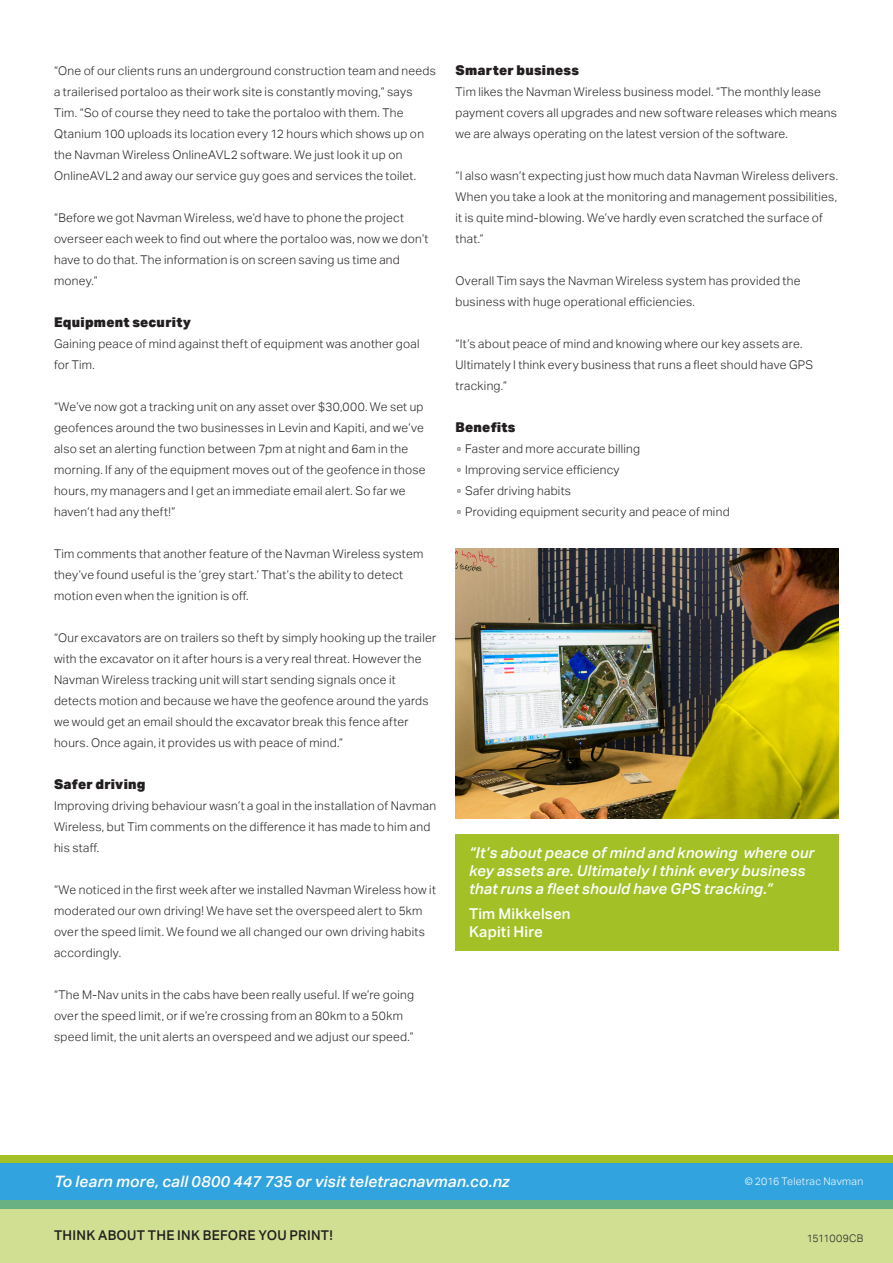
<style>
.page{position:relative;width:893px;height:1263px;background:#fff}
.page>*{position:absolute;margin:0;border:0;box-sizing:border-box;transform-origin:0 0}
.t1{font:italic 500 15.75px "Aktiv Grotesk";letter-spacing:.01em;color:#fff}
.CsStdy-CallOut{font:italic 500 15px/18px "Aktiv Grotesk";letter-spacing:.01em;color:#fff}
.CsStdy-CallOut-2{font:500 15px/18px "Aktiv Grotesk";letter-spacing:.015em;color:#fff}
.CsStdy-Subhead{font:900 13.5px "Aktiv Grotesk";letter-spacing:.02em;color:#231f20}
.t2{font:500 13.5px "Aktiv Grotesk";letter-spacing:.02em;color:#231f20}
.CsStdy-Body_Copy{font:300 12px/21px "Aktiv Grotesk";letter-spacing:.025em;color:#231f20}
.folio-Locations{font:300 10.5px "Aktiv Grotesk";letter-spacing:.03em;color:#fff}
.t3{font:300 10.5px "Aktiv Grotesk";letter-spacing:-.005em;color:#231f20}
</style>
<div class="page">
<img style="left:455px;top:549px;width:384px;height:270px">
<div style="left:455px;top:834px;width:384px;height:116px;background:#a3c027"></div>
<div style="left:0;top:1162px;width:893px;height:47px;background:#31a3de"></div>
<svg style="left:0;top:1200px;width:893px;height:63px;fill:#d1df93"></svg>
<div style="left:0;top:1155px;width:893px;height:7px;background:#a3c027"></div>
<p class="CsStdy-Body_Copy" style="left:54px;top:60px;width:383px">“One of our clients runs an underground construction team and needs a trailerised portaloo as their work site is constantly moving,” says Tim. “So of course they need to take the portaloo with them. The Qtanium 100 uploads its location every 12 hours which shows up on the Navman Wireless OnlineAVL2 software. We just look it up on OnlineAVL2 and away our service guy goes and services the toilet.</p>
<p class="CsStdy-Body_Copy" style="left:54px;top:207px;width:376px">“Before we got Navman Wireless, we’d have to phone the project overseer each week to find out where the portaloo was, now we don’t have to do that. The information is on screen saving us time and money.”</p>
<p class="CsStdy-Subhead" style="left:54px;top:313px;width:139px">Equipment security</p>
<p class="CsStdy-Body_Copy" style="left:54px;top:333px;width:367px">Gaining peace of mind against theft of equipment was another goal for Tim.</p>
<p class="CsStdy-Body_Copy" style="left:54px;top:396px;width:373px">“We’ve now got a tracking unit on any asset over $30,000. We set up geofences around the two businesses in Levin and Kapiti, and we’ve also set an alerting function between 7pm at night and 6am in the morning. If any of the equipment moves out of the geofence in those hours, my managers and I get an immediate email alert. So far we haven’t had any theft!”</p>
<p class="CsStdy-Body_Copy" style="left:54px;top:543px;width:371px">Tim comments that another feature of the Navman Wireless system they’ve found useful is the ‘grey start.’ That’s the ability to detect motion even when the ignition is off.</p>
<p class="CsStdy-Body_Copy" style="left:54px;top:627px;width:384px">“Our excavators are on trailers so theft by simply hooking up the trailer with the excavator on it after hours is a very real threat. However the Navman Wireless tracking unit will start sending signals once it detects motion and because we have the geofence around the yards we would get an email should the excavator break this fence after hours. Once again, it provides us with peace of mind.”</p>
<p class="CsStdy-Subhead" style="left:54px;top:775px;width:93px">Safer driving</p>
<p class="CsStdy-Body_Copy" style="left:54px;top:795px;width:384px">Improving driving behaviour wasn’t a goal in the installation of Navman<br>Wireless, but Tim comments on the difference it has made to him and his staff.</p>
<p class="CsStdy-Body_Copy" style="left:54px;top:879px;width:383px">“We noticed in the first week after we installed Navman Wireless how it moderated our own driving! We have set the overspeed alert to 5km over the speed limit. We found we all changed our own driving habits accordingly.</p>
<p class="CsStdy-Body_Copy" style="left:54px;top:984px;width:362px">“The M-Nav units in the cabs have been really useful. If we’re going over the speed limit, or if we’re crossing from an 80km to a 50km speed limit, the unit alerts an overspeed and we adjust our speed.”</p>
<p class="CsStdy-Subhead" style="left:455px;top:61px;width:125px">Smarter business</p>
<p class="CsStdy-Body_Copy" style="left:455px;top:81px;width:383px">Tim likes the Navman Wireless business model. “The monthly lease payment covers all upgrades and new software releases which means we are always operating on the latest version of the software.</p>
<p class="CsStdy-Body_Copy" style="left:455px;top:165px;width:384px">“I also wasn’t expecting just how much data Navman Wireless delivers.<br>When you take a look at the monitoring and management possibilities, it is quite mind-blowing. We’ve hardly even scratched the surface of that.”</p>
<p class="CsStdy-Body_Copy" style="left:455px;top:270px;width:347px">Overall Tim says the Navman Wireless system has provided the business with huge operational efficiencies.</p>
<p class="CsStdy-Body_Copy" style="left:455px;top:333px;width:359px">“It’s about peace of mind and knowing where our key assets are.<br>Ultimately I think every business that runs a fleet should have GPS tracking.”</p>
<p class="CsStdy-Subhead" style="left:455px;top:418px;width:61px">Benefits</p>
<p class="CsStdy-Body_Copy" style="left:455px;top:438px;width:186px">▫ Faster and more accurate billing</p>
<p class="CsStdy-Body_Copy" style="left:455px;top:459px;width:166px">▫ Improving service efficiency</p>
<p class="CsStdy-Body_Copy" style="left:455px;top:480px;width:117px">▫ Safer driving habits</p>
<p class="CsStdy-Body_Copy" style="left:455px;top:501px;width:276px">▫ Providing equipment security and peace of mind</p>
<p class="CsStdy-CallOut" style="left:469px;top:844px;width:347px">“It’s about peace of mind and knowing where our key assets are. Ultimately I think every business that runs a fleet should have GPS tracking.”</p>
<p class="CsStdy-CallOut-2" style="left:469px;top:904px;width:103px">Tim Mikkelsen<br>Kapiti Hire</p>
<p class="t1" style="left:54px;top:1172px;width:457px">To learn more, call 0800 447 735 or visit teletracnavman.co.nz</p>
<p class="t2" style="left:54px;top:1227px;width:280px">THINK ABOUT THE INK BEFORE YOU PRINT!</p>
<p class="folio-Locations" style="left:745px;top:1175px;width:120px">© 2016 Teletrac Navman</p>
<p class="t3" style="left:807px;top:1232px;width:58px">1511009CB</p>
</div>
